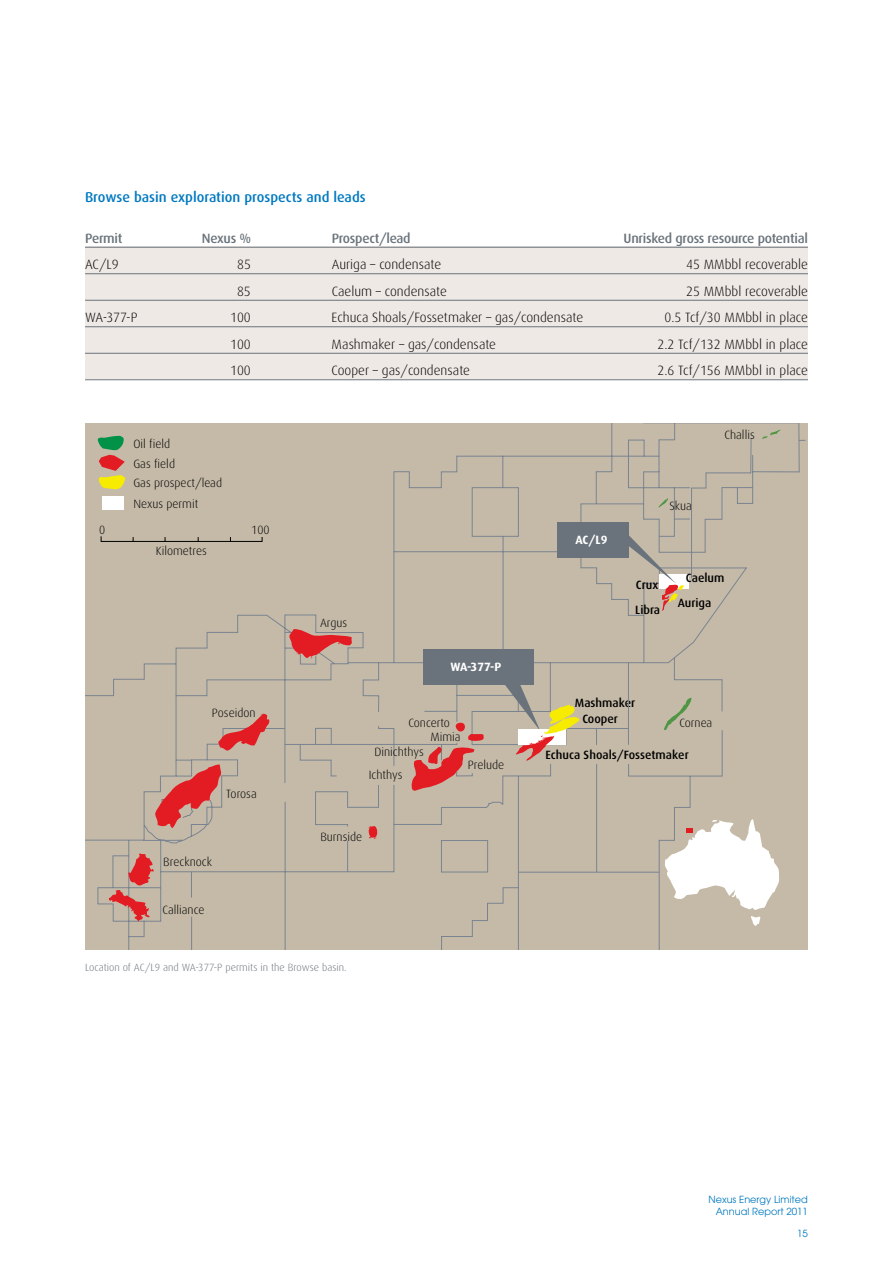
<style>
.page{position:relative;width:893px;height:1263px;background:#fff}
.page>*{position:absolute;margin:0;border:0;box-sizing:border-box;transform-origin:0 0}
.t1{font:500 14.25px "Dax";color:#0079c1}
.t2{font:300 13.5px "Dax";color:#000}
.t3{font:500 13.5px "Dax";letter-spacing:-.02em;color:#6a737b}
.t4{font:300 12px/19.4px "Dax";color:#000}
.t5{font:500 12px/15.3px "Dax";color:#000}
.t6{font:700 12px "Dax";color:#fff}
.t7{font:300 10.5px "Dax";color:#6a737b}
.t8{font:9.75px/12.8px "Avant Garde";color:#0079c1;text-align:right}
</style>
<div class="page">
<div style="left:85px;top:247px;width:723px;height:132px;background:#efe9e5"></div>
<div style="left:85px;top:424px;width:721px;height:526px;background:#c5baa8"></div>
<svg style="left:665px;top:818px;width:114px;height:92px"></svg>
<svg style="left:750px;top:916px;width:11px;height:10px"></svg>
<svg style="left:762px;top:430px;width:19px;height:9px"></svg>
<svg style="left:664px;top:697px;width:28px;height:33px"></svg>
<svg style="left:658px;top:498px;width:10px;height:10px"></svg>
<svg style="left:691px;top:437px;width:61px;height:142px;background:#c1b7a6"></svg>
<div style="left:659px;top:574px;width:30px;height:15px;background:#fff"></div>
<div style="left:557px;top:523px;width:72px;height:35px;background:#6a737b"></div>
<div style="left:423px;top:649px;width:111px;height:36px;background:#6a737b"></div>
<svg style="left:625px;top:531px;width:59px;height:80px;background:#c0b3a3"></svg>
<svg style="left:503px;top:680px;width:76px;height:81px;background:#c7b798"></svg>
<svg style="left:410px;top:720px;width:74px;height:71px;background:#cb8d83"></svg>
<svg style="left:367px;top:826px;width:11px;height:13px"></svg>
<svg style="left:288px;top:629px;width:64px;height:30px;background:#d06965"></svg>
<svg style="left:218px;top:712px;width:52px;height:39px;background:#ce7e76"></svg>
<svg style="left:154px;top:764px;width:69px;height:64px;background:#cd7670"></svg>
<svg style="left:109px;top:853px;width:45px;height:68px;background:#c9867e"></svg>
<hr style="left:85px;top:247px;width:723px;height:1px;background:#6a737b">
<hr style="left:85px;top:273px;width:723px;height:1px;background:#6a737b">
<hr style="left:85px;top:300px;width:723px;height:1px;background:#6a737b">
<hr style="left:85px;top:326px;width:723px;height:1px;background:#6a737b">
<hr style="left:85px;top:353px;width:723px;height:1px;background:#6a737b">
<hr style="left:85px;top:379px;width:723px;height:1px;background:#6a737b">
<p class="t1" style="left:85px;top:189px;width:282px">Browse basin exploration prospects and leads</p>
<p class="t3" style="left:85px;top:230px;width:39px">Permit</p>
<p class="t3" style="left:202px;top:230px;width:51px">Nexus %</p>
<p class="t3" style="left:332px;top:230px;width:81px">Prospect/lead</p>
<p class="t3" style="left:624px;top:230px;width:186px">Unrisked gross resource potential</p>
<p class="t2" style="left:85px;top:257px;width:35px">AC/L9</p>
<p class="t2" style="left:237px;top:257px;width:15px">85</p>
<p class="t2" style="left:332px;top:257px;width:111px">Auriga – condensate</p>
<p class="t2" style="left:686px;top:257px;width:123px">45 MMbbl recoverable</p>
<p class="t2" style="left:237px;top:284px;width:15px">85</p>
<p class="t2" style="left:332px;top:284px;width:117px">Caelum – condensate</p>
<p class="t2" style="left:686px;top:284px;width:123px">25 MMbbl recoverable</p>
<p class="t2" style="left:85px;top:310px;width:54px">WA-377-P</p>
<p class="t2" style="left:230px;top:310px;width:22px">100</p>
<p class="t2" style="left:332px;top:310px;width:253px">Echuca Shoals/Fossetmaker – gas/condensate</p>
<p class="t2" style="left:664px;top:310px;width:145px">0.5 Tcf/30 MMbbl in place</p>
<p class="t2" style="left:230px;top:337px;width:22px">100</p>
<p class="t2" style="left:332px;top:337px;width:166px">Mashmaker – gas/condensate</p>
<p class="t2" style="left:657px;top:337px;width:152px">2.2 Tcf/132 MMbbl in place</p>
<p class="t2" style="left:230px;top:363px;width:22px">100</p>
<p class="t2" style="left:332px;top:363px;width:140px">Cooper – gas/condensate</p>
<p class="t2" style="left:657px;top:363px;width:152px">2.6 Tcf/156 MMbbl in place</p>
<p class="t4" style="left:133px;top:434px;width:90px">Oil field<br>Gas field<br>Gas prospect/lead</p>
<p class="t4" style="left:133px;top:494px;width:66px">Nexus permit</p>
<p class="t4" style="left:99px;top:520px;width:8px">0</p>
<p class="t4" style="left:251px;top:520px;width:20px">100</p>
<p class="t4" style="left:156px;top:541px;width:52px">Kilometres</p>
<p class="t4" style="left:212px;top:703px;width:45px">Poseidon</p>
<p class="t4" style="left:226px;top:784px;width:32px">Torosa</p>
<p class="t4" style="left:163px;top:853px;width:50px">Brecknock</p>
<p class="t4" style="left:162px;top:901px;width:44px">Calliance</p>
<p class="t4" style="left:724px;top:425px;width:32px">Challis</p>
<p class="t4" style="left:320px;top:613px;width:29px">Argus</p>
<p class="t6" style="left:450px;top:660px;width:52px">WA-377-P</p>
<p class="t6" style="left:575px;top:533px;width:34px">AC/L9</p>
<p class="t4" style="left:669px;top:496px;width:24px">Skua</p>
<p class="t5" style="left:636px;top:577px;width:24px">Crux</p>
<p class="t5" style="left:678px;top:566px;width:48px;line-height:24.6px;text-indent:8px">Caelum<br>Auriga</p>
<p class="t5" style="left:635px;top:602px;width:26px">Libra</p>
<p class="t5" style="left:582px;top:695px;width:55px;text-indent:-8px">Mashmaker<br>Cooper</p>
<p class="t4" style="left:408px;top:713px;width:43px">Concerto</p>
<p class="t4" style="left:679px;top:713px;width:34px">Cornea</p>
<p class="t4" style="left:430px;top:727px;width:32px">Mimia</p>
<p class="t4" style="left:374px;top:743px;width:51px">Dinichthys</p>
<p class="t4" style="left:369px;top:765px;width:35px">Ichthys</p>
<p class="t4" style="left:468px;top:755px;width:38px">Prelude</p>
<p class="t5" style="left:545px;top:748px;width:145px">Echuca Shoals/Fossetmaker</p>
<p class="t4" style="left:320px;top:827px;width:43px">Burnside</p>
<p class="t7" style="left:85px;top:961px;width:263px">Location of AC/L9 and WA-377-P permits in the Browse basin.</p>
<p class="t8" style="left:708px;top:1192px;width:101px">Nexus Energy Limited<br>Annual Report 2011</p>
<p class="t8" style="left:797px;top:1226px;width:12px">15</p>
</div>
